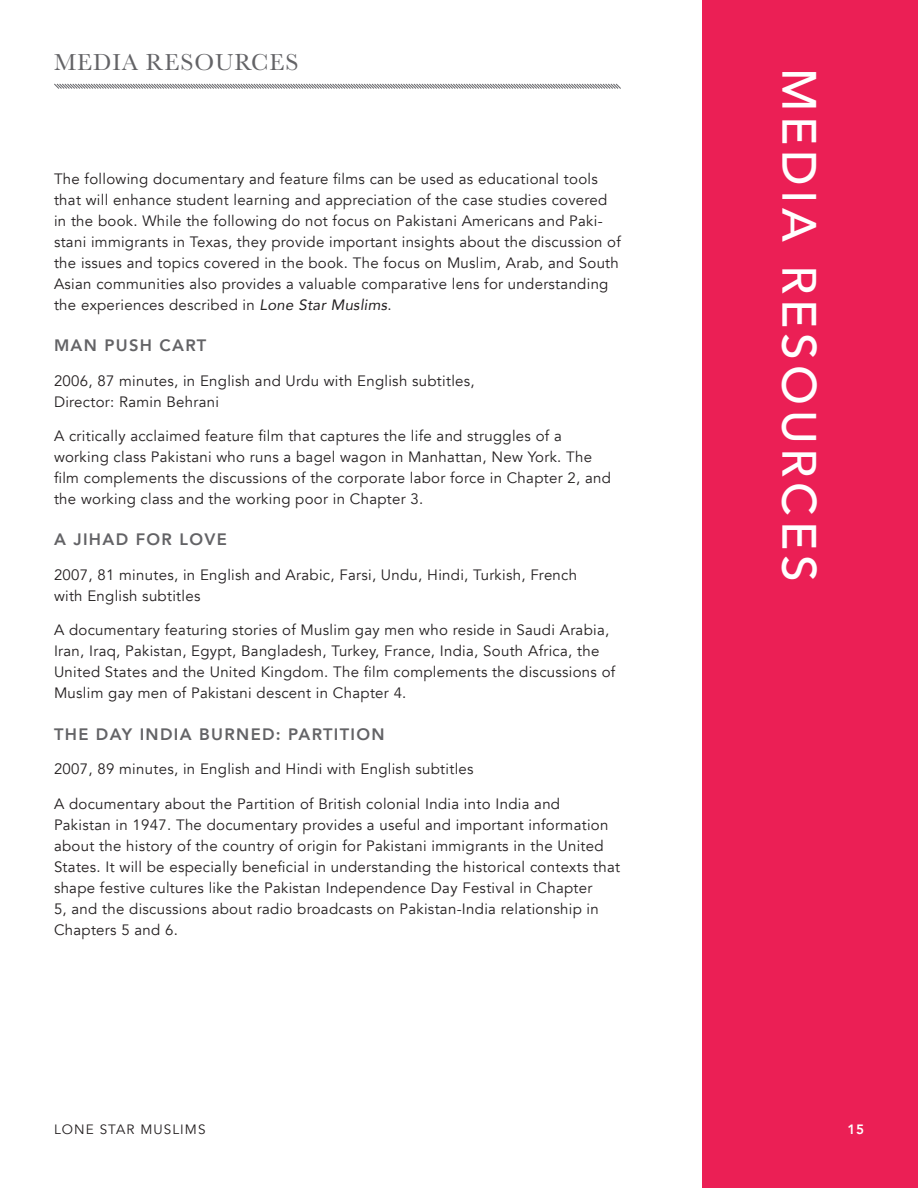
<style>
.page{position:relative;width:918px;height:1188px;background:#fff}
.page>*{position:absolute;margin:0;border:0;box-sizing:border-box;transform-origin:0 0}
.t1{font:500 48px "Avenir";letter-spacing:.1em;color:#fff}
.t2{font:24px "Baskerville";letter-spacing:.04em;color:#636366}
.t3{font:800 16.5px "Avenir";letter-spacing:.08em;color:#636366}
.t4{font:15px/21px "Avenir";letter-spacing:.02em;color:#231f20}
.t5{font:13.5px "Avenir";letter-spacing:.08em;color:#231f20}
.t6{font:800 13.5px "Avenir";color:#fff}
.s1{font-style:italic}
</style>
<div class="page">
<div style="left:702px;top:0;width:216px;height:1188px;background:#eb1f55"></div>
<svg style="left:54px;top:83px;width:567px;height:6px"></svg>
<h2 class="t2" style="left:54px;top:47px;width:246px">MEDIA RESOURCES</h2>
<p class="t4" style="left:54px;top:168px;width:568px">The following documentary and feature films can be used as educational tools that will enhance student learning and appreciation of the case studies covered in the book. While the following do not focus on Pakistani Americans and Paki&shy;stani immigrants in Texas, they provide important insights about the discussion of the issues and topics covered in the book. The focus on Muslim, Arab, and South Asian communities also provides a valuable comparative lens for understanding the experiences described in <span class="s1">Lone Star Muslims</span>.</p>
<p class="t3" style="left:54px;top:332px;width:154px">MAN PUSH CART</p>
<p class="t4" style="left:54px;top:370px;width:422px">2006, 87 minutes, in English and Urdu with English subtitles,<br>Director: Ramin Behrani</p>
<p class="t4" style="left:54px;top:426px;width:558px">A critically acclaimed feature film that captures the life and struggles of a working class Pakistani who runs a bagel wagon in Manhattan, New York. The film complements the discussions of the corporate labor force in Chapter 2, and the working class and the working poor in Chapter 3.</p>
<p class="t3" style="left:54px;top:527px;width:174px">A JIHAD FOR LOVE</p>
<p class="t4" style="left:54px;top:564px;width:525px">2007, 81 minutes, in English and Arabic, Farsi, Undu, Hindi, Turkish, French with English subtitles</p>
<p class="t4" style="left:54px;top:620px;width:563px">A documentary featuring stories of Muslim gay men who reside in Saudi Arabia, Iran, Iraq, Pakistan, Egypt, Bangladesh, Turkey, France, India, South Africa, the United States and the United Kingdom. The film complements the discussions of Muslim gay men of Pakistani descent in Chapter 4.</p>
<p class="t3" style="left:54px;top:721px;width:332px">THE DAY INDIA BURNED: PARTITION</p>
<p class="t4" style="left:54px;top:759px;width:421px">2007, 89 minutes, in English and Hindi with English subtitles</p>
<p class="t4" style="left:54px;top:793px;width:568px">A documentary about the Partition of British colonial India into India and Pakistan in 1947. The documentary provides a useful and important information about the history of the country of origin for Pakistani immigrants in the United States. It will be especially beneficial in understanding the historical contexts that shape festive cultures like the Pakistan Independence Day Festival in Chapter<br>5, and the discussions about radio broadcasts on Pakistan-India relationship in Chapters 5 and 6.</p>
<h1 class="t1" style="left:841px;top:68px;width:516px;rotate:90deg">MEDIA RESOURCES</h1>
<p class="t5" style="left:54px;top:1121px;width:153px">LONE STAR MUSLIMS</p>
<p class="t6" style="left:847px;top:1119px;width:18px">15</p>
</div>
